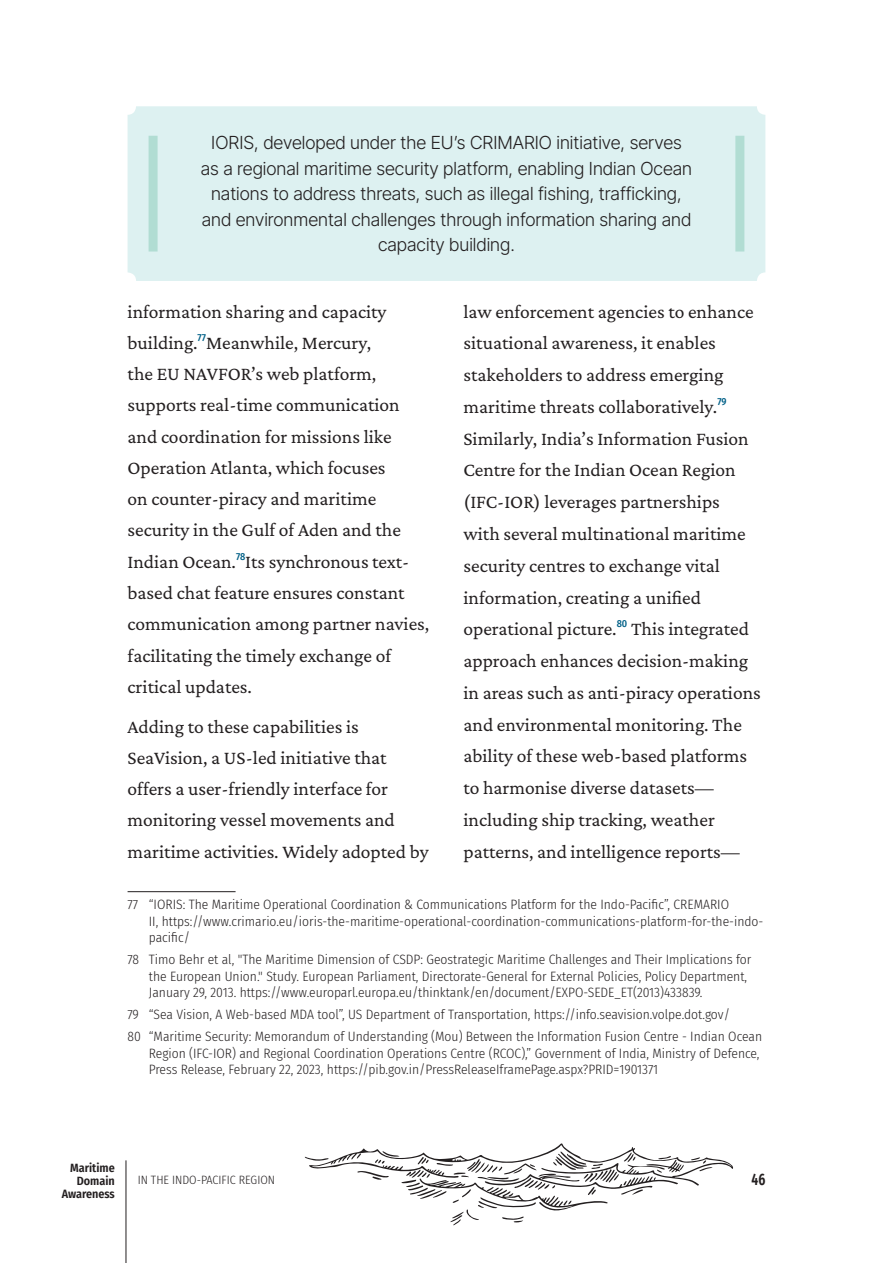
<style>
.page{position:relative;width:893px;height:1263px;background:#fff}
.page>*{position:absolute;margin:0;border:0;box-sizing:border-box;transform-origin:0 0}
.t1{font:19.5px/31.8px "Crimson Pro";color:#231f20}
.t2{font:300 18px/25.5px "Inter Tight";color:#231f20;text-align:center}
.t3{font:600 16.65px "Fira Sans Condensed";color:#231f20;scale:.81 1}
.t4{font:300 13.5px/16.5px "Fira Sans Condensed";color:#231f20}
.t5{font:600 12px/13.2px "Fira Sans Condensed";color:#231f20;text-align:right}
.t6{font:300 12px "Fira Sans Condensed";color:#231f20}
</style>
<div class="page">
<hr style="left:126px;top:1160px;width:1px;height:103px;background:#231f20">
<svg style="left:305px;top:1143px;width:428px;height:82px"></svg>
<hr style="left:128px;top:891px;width:108px;height:1px;background:#231f20">
<div style="left:128px;top:106px;width:637px;height:175px;background:#ddf1f1;border-radius:9px"></div>
<div style="left:149px;top:140px;width:9px;height:107px;background:#b1ddd3"></div>
<div style="left:735px;top:140px;width:9px;height:107px;background:#b1ddd3"></div>
<p class="t2" style="left:201px;top:130px;width:493px">IORIS, developed under the EUʼs CRIMARIO initiative, serves as a regional maritime security platform, enabling Indian Ocean nations to address threats, such as illegal fishing, trafficking, and environmental challenges through information sharing and capacity building.</p>
<p class="t1" style="left:128px;top:295px;width:303px;line-height:31.2px">information sharing and capacity building.<sup>77</sup>Meanwhile, Mercury,<br>the EU NAVFOR’s web platform, supports real-time communication and coordination for missions like Operation Atlanta, which focuses<br>on counter-piracy and maritime security in the Gulf of Aden and the Indian Ocean.<sup>78</sup>Its synchronous text&shy;based chat feature ensures constant communication among partner navies, facilitating the timely exchange of critical updates.</p>
<p class="t1" style="left:128px;top:710px;width:303px;line-height:31.2px">Adding to these capabilities is SeaVision, a US-led initiative that offers a user-friendly interface for monitoring vessel movements and maritime activities. Widely adopted by</p>
<p class="t4" style="left:149px;top:896px;width:616px;text-indent:-21px">77 “IORIS: The Maritime Operational Coordination &amp; Communications Platform for the Indo-Pacific”, CREMARIO<br>II, https://www.crimario.eu/ioris-the-maritime-operational-coordination-communications-platform-for-the-indo&shy;pacific/</p>
<p class="t4" style="left:149px;top:951px;width:604px;text-indent:-21px">78 Timo Behr et al, "The Maritime Dimension of CSDP: Geostrategic Maritime Challenges and Their Implications for the European Union." Study. European Parliament, Directorate-General for External Policies, Policy Department,<br>January 29, 2013. https://www.europarl.europa.eu/thinktank/en/document/EXPO-SEDE_ET(2013)433839.</p>
<p class="t4" style="left:128px;top:1004px;width:636px;line-height:22px">79 “Sea Vision, A Web-based MDA tool”, US Department of Transportation, https://info.seavision.volpe.dot.gov/<br>80 “Maritime Security: Memorandum of Understanding (Mou) Between the Information Fusion Centre - Indian Ocean</p>
<p class="t4" style="left:149px;top:1045px;width:612px">Region (IFC-IOR) and Regional Coordination Operations Centre (RCOC),” Government of India, Ministry of Defence,<br>Press Release, February 22, 2023, https://pib.gov.in/PressReleaseIframePage.aspx?PRID=1901371</p>
<p class="t1" style="left:463px;top:295px;width:299px">law enforcement agencies to enhance situational awareness, it enables stakeholders to address emerging maritime threats collaboratively.<sup>79<br></sup>Similarly, India’s Information Fusion Centre for the Indian Ocean Region (IFC-IOR) leverages partnerships with several multinational maritime security centres to exchange vital information, creating a unified operational picture.<sup>80</sup> This integrated approach enhances decision-making in areas such as anti-piracy operations and environmental monitoring. The ability of these web-based platforms to harmonise diverse datasets— including ship tracking, weather patterns, and intelligence reports—</p>
<p class="t5" style="left:62px;top:1160px;width:55px">Maritime<br>Domain<br>Awareness</p>
<p class="t6" style="left:138px;top:1172px;width:139px">IN THE INDO-PACIFIC REGION</p>
<p class="t3" style="left:752px;top:1165px;width:19px">46</p>
</div>
